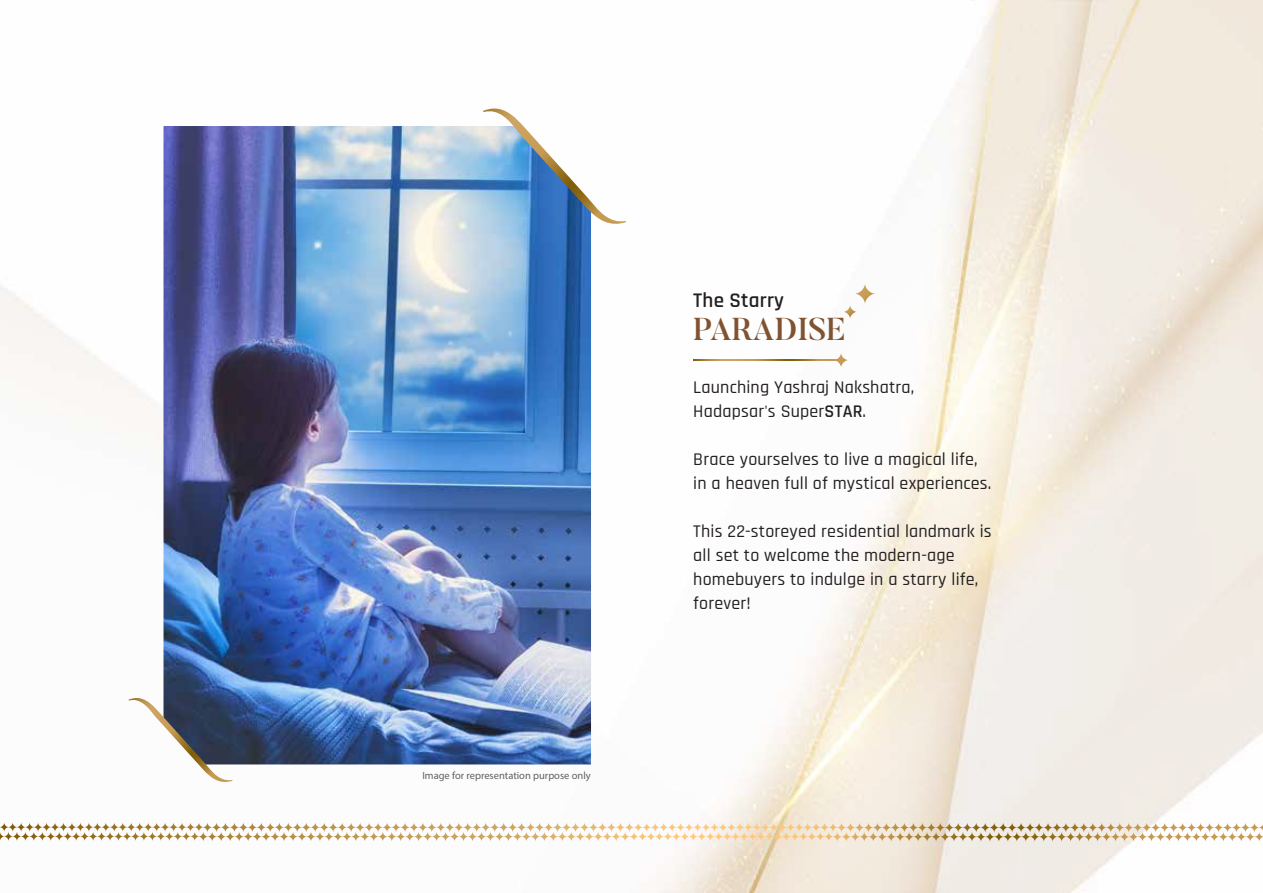
<style>
.page{position:relative;width:1263px;height:893px;background:#fff}
.page>*{position:absolute;margin:0;border:0;box-sizing:border-box;transform-origin:0 0}
.t1{font:500 31.5px "Butler";color:#805230}
.t2{font:600 21px "Rajdhani";letter-spacing:.01em;color:#231f20}
.t3{font:500 18px/24px "Rajdhani";letter-spacing:.01em;color:#231f20}
.t4{font:10.5px "Myriad Pro";color:#606060}
.s1{font-weight:600}
</style>
<div class="page">
<img style="left:0;top:0;width:1263px;height:893px">
<img style="left:163px;top:126px;width:428px;height:638px">
<svg style="left:129px;top:697px;width:104px;height:86px"></svg>
<svg style="left:483px;top:108px;width:143px;height:117px"></svg>
<svg style="left:843px;top:283px;width:32px;height:36px"></svg>
<svg style="left:833px;top:353px;width:16px;height:15px"></svg>
<svg style="left:693px;top:359px;width:148px;height:2px"></svg>
<svg style="left:517px;top:823px;width:112px;height:13px"></svg>
<p class="t4" style="left:422px;top:769px;width:170px">Image for representation purpose only</p>
<p class="t2" style="left:693px;top:287px;width:92px">The Starry</p>
<h1 class="t1" style="left:693px;top:309px;width:154px">PARADISE</h1>
<p class="t3" style="left:693px;top:376px;width:222px">Launching Yashraj Nakshatra,<br>Hadapsar's Super<span class="s1">STAR</span>.</p>
<p class="t3" style="left:693px;top:448px;width:300px">Brace yourselves to live a magical life, in a heaven full of mystical experiences.</p>
<p class="t3" style="left:693px;top:520px;width:300px">This 22-storeyed residential landmark is all set to welcome the modern-age homebuyers to indulge in a starry life, forever!</p>
</div>
